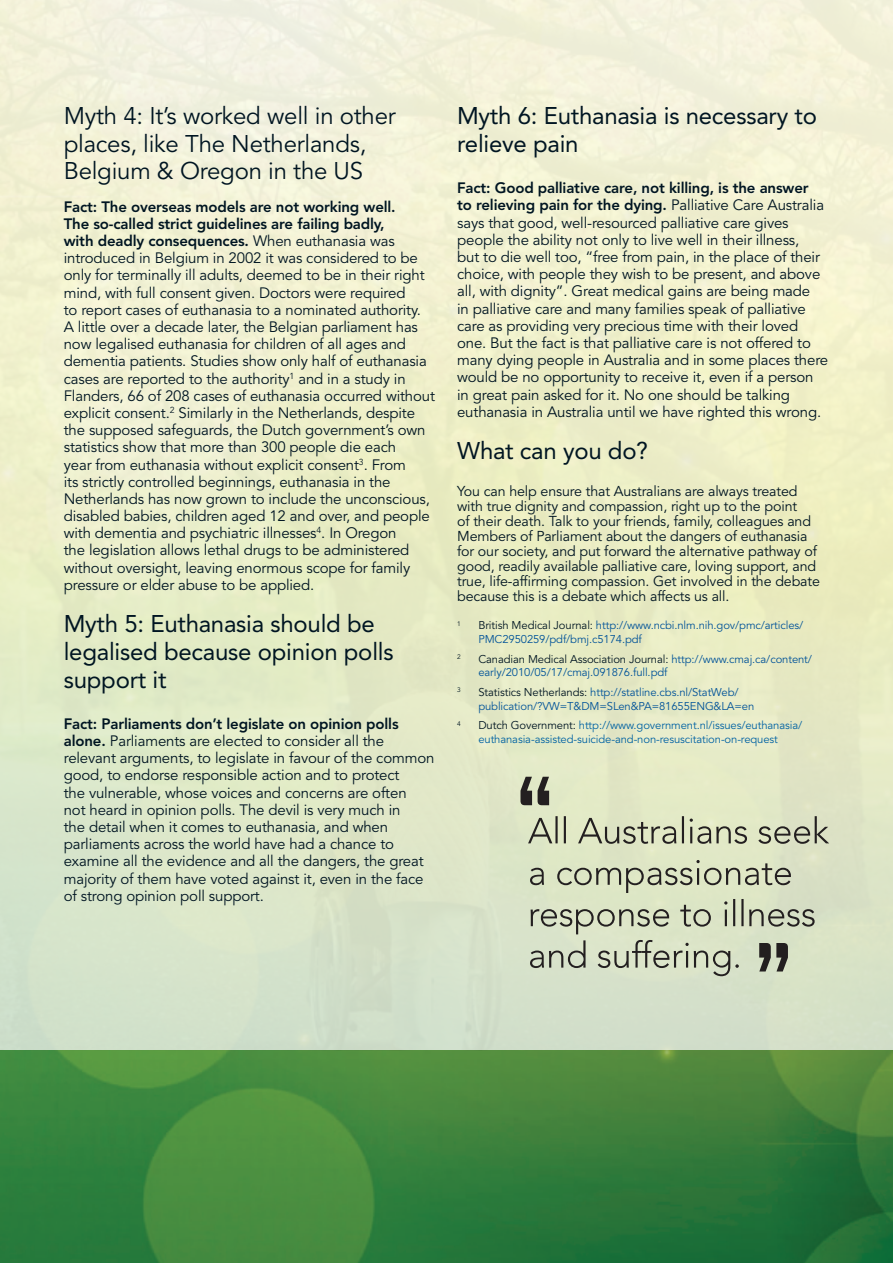
<style>
.page{position:relative;width:893px;height:1263px;background:#fff}
.page>*{position:absolute;margin:0;border:0;box-sizing:border-box;transform-origin:0 0}
.heading{font:24px/27.6px "Avenir LT Std";letter-spacing:-.01em;color:#001522}
.Body_Text{font:24px/27.5px "Avenir LT Std";letter-spacing:-.01em;color:#001522}
.Body_Text-2{font:15px/17.2px "Avenir LT Std";letter-spacing:-.01em;color:#001522}
.t1{font:14.25px/15px "Avenir LT Std";letter-spacing:-.01em;color:#001522}
.Endnote_text{font:11.25px/13.5px "Avenir LT Std";letter-spacing:-.01em;color:#015399}
.Endnote_text-2{font:11.25px/13.5px "Avenir LT Std";letter-spacing:-.01em;color:#0062a3}
.Endnote_text-3{font:6.6px "Avenir LT Std";color:#001522}
.s1{font-weight:800}
.s2{color:#001522}
</style>
<div class="page">
<img style="left:0;top:0;width:893px;height:1263px">
<svg style="left:530px;top:940px;width:209px;height:36px;background:#bec5af"></svg>
<svg style="left:531px;top:899px;width:284px;height:35px;background:#bfc6ad"></svg>
<svg style="left:530px;top:860px;width:261px;height:33px;background:#c0c6ab"></svg>
<svg style="left:528px;top:816px;width:301px;height:28px;background:#bcc0a5"></svg>
<svg style="left:520px;top:777px;width:29px;height:28px"></svg>
<svg style="left:759px;top:943px;width:29px;height:28px"></svg>
<p class="Body_Text" style="left:64px;top:103px;width:333px">Myth 4: It’s worked well in other places, like The Netherlands,<br>Belgium &amp; Oregon in the US</p>
<p class="Body_Text-2" style="left:64px;top:198px;width:373px"><span class="s1">Fact: The overseas models are not working well.<br>The so-called strict guidelines are failing badly,<br>with deadly consequences.</span> When euthanasia was introduced in Belgium in 2002 it was considered to be only for terminally ill adults, deemed to be in their right mind, with full consent given. Doctors were required<br>to report cases of euthanasia to a nominated authority.<br>A little over a decade later, the Belgian parliament has now legalised euthanasia for children of all ages and dementia patients. Studies show only half of euthanasia cases are reported to the authority<sup>1</sup> and in a study in Flanders, 66 of 208 cases of euthanasia occurred without explicit consent.<sup>2</sup> Similarly in the Netherlands, despite the supposed safeguards, the Dutch government’s own statistics show that more than 300 people die each<br>year from euthanasia without explicit consent<sup>3</sup>. From<br>its strictly controlled beginnings, euthanasia in the Netherlands has now grown to include the unconscious, disabled babies, children aged 12 and over, and people with dementia and psychiatric illnesses<sup>4</sup>. In Oregon<br>the legislation allows lethal drugs to be administered without oversight, leaving enormous scope for family pressure or elder abuse to be applied.</p>
<p class="heading" style="left:64px;top:610px;width:331px">Myth 5: Euthanasia should be legalised because opinion polls support it</p>
<p class="Body_Text-2" style="left:64px;top:715px;width:372px"><span class="s1">Fact: Parliaments don’t legislate on opinion polls alone.</span> Parliaments are elected to consider all the relevant arguments, to legislate in favour of the common good, to endorse responsible action and to protect<br>the vulnerable, whose voices and concerns are often<br>not heard in opinion polls. The devil is very much in<br>the detail when it comes to euthanasia, and when parliaments across the world have had a chance to examine all the evidence and all the dangers, the great majority of them have voted against it, even in the face of strong opinion poll support.</p>
<p class="heading" style="left:457px;top:103px;width:361px">Myth 6: Euthanasia is necessary to relieve pain</p>
<p class="Body_Text-2" style="left:457px;top:180px;width:373px"><span class="s1">Fact: Good palliative care, not killing, is the answer<br>to relieving pain for the dying.</span> Palliative Care Australia says that good, well-resourced palliative care gives people the ability not only to live well in their illness,<br>but to die well too, “free from pain, in the place of their choice, with people they wish to be present, and above all, with dignity”. Great medical gains are being made<br>in palliative care and many families speak of palliative care as providing very precious time with their loved one. But the fact is that palliative care is not offered to many dying people in Australia and in some places there would be no opportunity to receive it, even if a person in great pain asked for it. No one should be talking euthanasia in Australia until we have righted this wrong.</p>
<p class="heading" style="left:457px;top:437px;width:192px">What can you do?</p>
<p class="t1" style="left:457px;top:484px;width:364px">You can help ensure that Australians are always treated with true dignity and compassion, right up to the point<br>of their death. Talk to your friends, family, colleagues and Members of Parliament about the dangers of euthanasia for our society, and put forward the alternative pathway of good, readily available palliative care, loving support, and true, life-affirming compassion. Get involved in the debate because this is a debate which affects us all.</p>
<p class="Endnote_text-3" style="left:457px;top:619px;width:5px">1</p>
<p class="Endnote_text" style="left:478px;top:619px;width:326px"><span class="s2">British Medical Journal:</span> http://www.ncbi.nlm.nih.gov/pmc/articles/<br>PMC2950259/pdf/bmj.c5174.pdf</p>
<p class="Endnote_text-3" style="left:457px;top:653px;width:5px">2</p>
<p class="Endnote_text" style="left:478px;top:652px;width:335px"><span class="s2">Canadian Medical Association Journal:</span> http://www.cmaj.ca/content/ early/2010/05/17/cmaj.091876.full.pdf</p>
<p class="Endnote_text-3" style="left:457px;top:686px;width:5px">3</p>
<p class="Endnote_text" style="left:478px;top:686px;width:277px"><span class="s2">Statistics Netherlands:</span> http://statline.cbs.nl/StatWeb/ publication/?VW=T&amp;DM=SLen&amp;PA=81655ENG&amp;LA=en</p>
<p class="Endnote_text-3" style="left:457px;top:720px;width:5px">4</p>
<p class="Endnote_text-2" style="left:478px;top:719px;width:325px"><span class="s2">Dutch Government:</span> http://www.government.nl/issues/euthanasia/ euthanasia-assisted-suicide-and-non-resuscitation-on-request</p>
</div>
